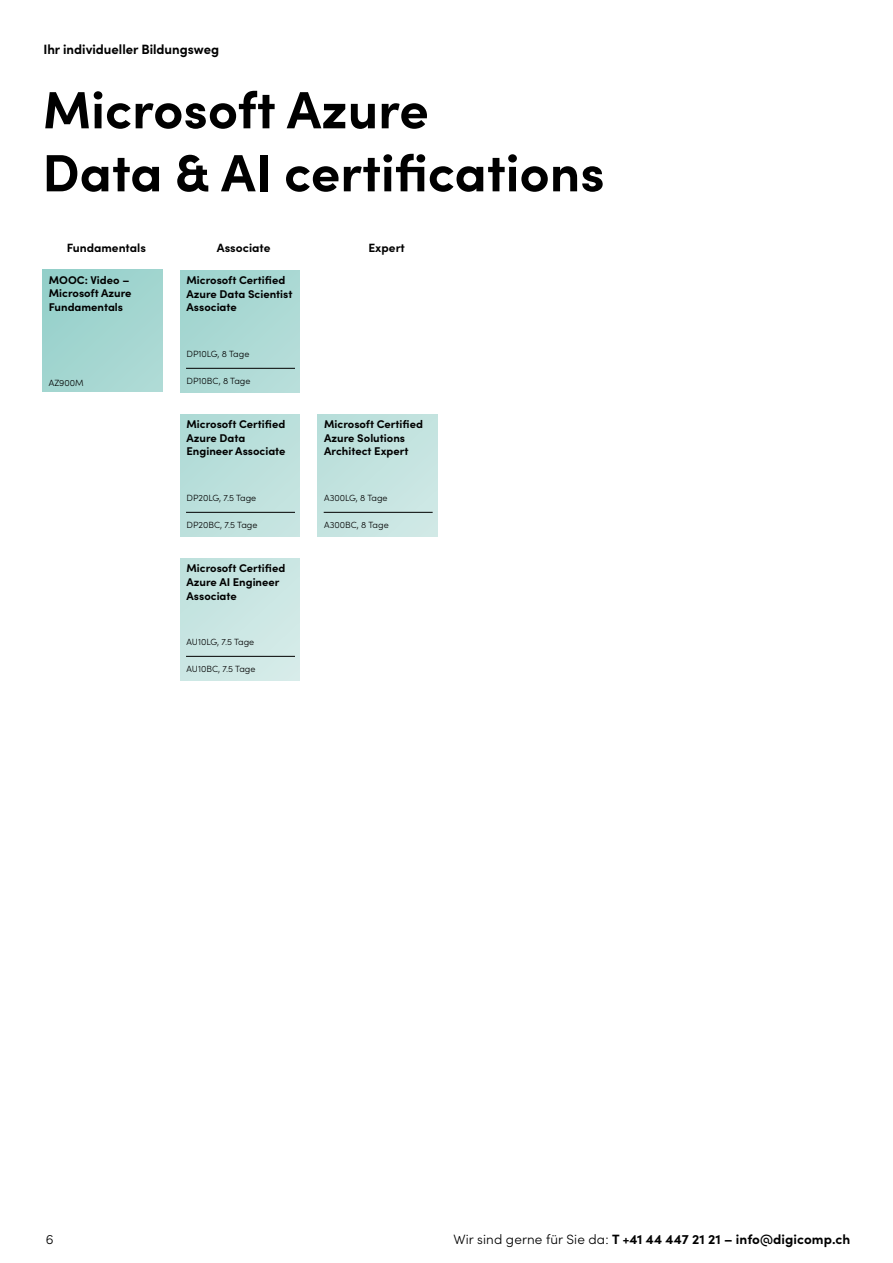
<style>
.page{position:relative;width:893px;height:1263px;background:#fff}
.page>*{position:absolute;margin:0;border:0;box-sizing:border-box;transform-origin:0 0}
.t1{font:700 52.5px/63px "Sofia Pro";color:#000}
.t2{font:700 13.5px "Sofia Pro";color:#000}
.t3{font:300 13.5px "Sofia Pro";color:#000}
.t4{font:700 12px "Sofia Pro";color:#000}
.t5{font:700 11.25px/13.5px "Sofia Pro";color:#000}
.t6{font:300 9px "Sofia Pro";color:#000}
.s1{font-weight:300}
</style>
<div class="page">
<div style="left:180px;top:270px;width:120px;height:122px;background:#aad9d4"></div>
<div style="left:318px;top:414px;width:119px;height:122px;background:#c4e4e0"></div>
<div style="left:43px;top:269px;width:119px;height:123px;background:#a1d5cf"></div>
<div style="left:180px;top:414px;width:120px;height:122px;background:#bbe0dc"></div>
<div style="left:180px;top:558px;width:120px;height:122px;background:#cbe6e3"></div>
<hr style="left:324px;top:512px;width:109px;height:1px;background:#000">
<hr style="left:186px;top:656px;width:109px;height:1px;background:#000">
<hr style="left:186px;top:512px;width:109px;height:1px;background:#000">
<hr style="left:186px;top:368px;width:109px;height:1px;background:#000">
<p class="t2" style="left:43px;top:39px;width:177px">Ihr individueller Bildungsweg</p>
<h1 class="t1" style="left:42px;top:74px;width:564px">Microsoft Azure<br>Data &amp; AI certifications</h1>
<p class="t4" style="left:67px;top:239px;width:81px">Fundamentals</p>
<p class="t5" style="left:49px;top:272px;width:84px">MOOC: Video –<br>Microsoft Azure<br>Fundamentals</p>
<p class="t6" style="left:49px;top:376px;width:36px">AZ900M</p>
<p class="t4" style="left:217px;top:239px;width:55px">Associate</p>
<p class="t4" style="left:368px;top:239px;width:38px">Expert</p>
<p class="t5" style="left:187px;top:273px;width:107px">Microsoft Certified<br>Azure Data Scientist<br>Associate</p>
<p class="t6" style="left:187px;top:347px;width:64px">DP10LG, 8 Tage</p>
<p class="t6" style="left:187px;top:374px;width:65px">DP10BC, 8 Tage</p>
<p class="t5" style="left:187px;top:417px;width:101px">Microsoft Certified<br>Azure Data<br>Engineer Associate</p>
<p class="t6" style="left:187px;top:491px;width:71px">DP20LG, 7.5 Tage</p>
<p class="t6" style="left:187px;top:518px;width:72px">DP20BC, 7.5 Tage</p>
<p class="t5" style="left:187px;top:561px;width:100px">Microsoft Certified<br>Azure AI Engineer<br>Associate</p>
<p class="t6" style="left:187px;top:635px;width:69px">AU10LG, 7.5 Tage</p>
<p class="t6" style="left:187px;top:662px;width:70px">AU10BC, 7.5 Tage</p>
<p class="t5" style="left:324px;top:417px;width:100px">Microsoft Certified<br>Azure Solutions<br>Architect Expert</p>
<p class="t6" style="left:324px;top:491px;width:65px">A300LG, 8 Tage</p>
<p class="t6" style="left:324px;top:518px;width:66px">A300BC, 8 Tage</p>
<p class="t3" style="left:46px;top:1230px;width:9px">6</p>
<p class="t2" style="left:454px;top:1229px;width:398px"><span class="s1">Wir sind gerne für Sie da:</span> T +41 44 447 21 21 – info@digicomp.ch</p>
</div>
